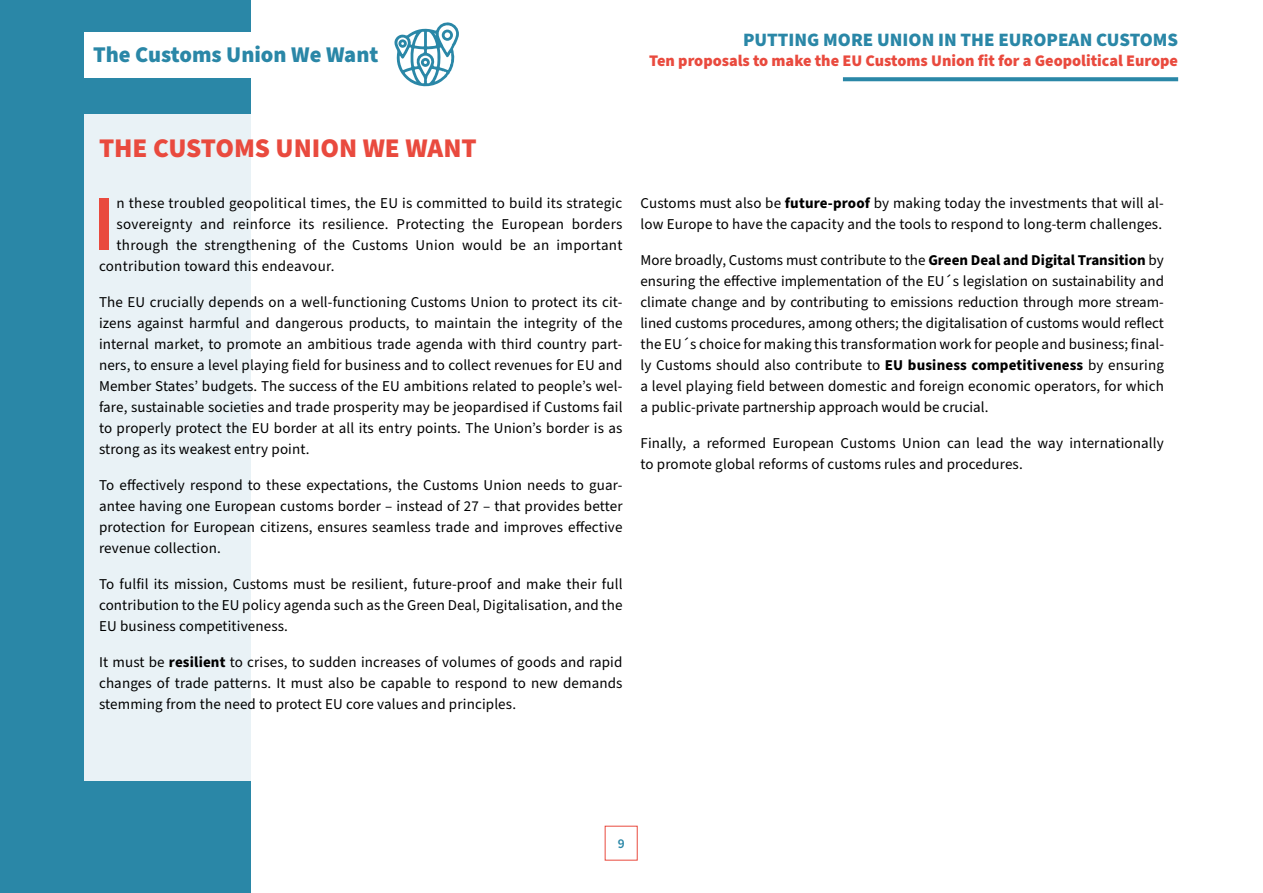
<style>
.page{position:relative;width:1263px;height:893px;background:#fff}
.page>*{position:absolute;margin:0;border:0;box-sizing:border-box;transform-origin:0 0}
.t1{font:600 79.2px "Source Sans Pro";color:#e94a3e}
.t2{font:900 27px "Source Sans Pro";color:#e94a3e}
.t3{font:900 22.5px "Source Sans Pro";color:#2a87a7}
.t4{font:900 18.9px "Source Sans Pro";color:#2a87a7}
.t5{font:900 16.2px "Source Sans Pro";color:#e94a3e}
.t6{font:15px/21px "Source Sans Pro";letter-spacing:.01em;color:#000;text-align:justify}
.t7{font:600 13.5px "Source Sans Pro";color:#2a87a7}
.s1{font-weight:700}
</style>
<div class="page">
<svg style="left:843px;top:77px;width:335px;height:4px"></svg>
<div style="left:0;top:0;width:251px;height:893px;background:#2a87a7"></div>
<div style="left:84px;top:114px;width:1095px;height:666px;background:linear-gradient(to right,#f3f8fa,#fff)"></div>
<div style="left:84px;top:32px;width:366px;height:45px;background:#fff"></div>
<svg style="left:394px;top:22px;width:65px;height:65px"></svg>
<h3 class="t3" style="left:93px;top:39px;width:287px">The Customs Union We Want</h3>
<p class="t4" style="left:743px;top:26px;width:437px">PUTTING MORE UNION IN THE EUROPEAN CUSTOMS</p>
<p class="t5" style="left:649px;top:49px;width:530px">Ten proposals to make the EU Customs Union fit for a Geopolitical Europe</p>
<h2 class="t2" style="left:99px;top:129px;width:379px">THE CUSTOMS UNION WE WANT</h2>
<h1 class="t1" style="left:92px;top:170px;width:24px">I</h1>
<p class="t6" style="left:117px;top:193px;width:507px">n these troubled geopolitical times, the EU is committed to build its strategic</p>
<p class="t6" style="left:117px;top:214px;width:507px">sovereignty and reinforce its resilience. Protecting the European borders</p>
<p class="t6" style="left:117px;top:235px;width:507px">through the strengthening of the Customs Union would be an important</p>
<p class="t6" style="left:99px;top:256px;width:237px">contribution toward this endeavour.</p>
<p class="t6" style="left:99px;top:292px;width:525px">The EU crucially depends on a well-functioning Customs Union to protect its cit&shy;izens against harmful and dangerous products, to maintain the integrity of the internal market, to promote an ambitious trade agenda with third country part&shy;ners, to ensure a level playing field for business and to collect revenues for EU and Member States’ budgets. The success of the EU ambitions related to people’s wel&shy;fare, sustainable societies and trade prosperity may be jeopardised if Customs fail to properly protect the EU border at all its entry points. The Union’s border is as strong as its weakest entry point.</p>
<p class="t6" style="left:99px;top:475px;width:525px">To effectively respond to these expectations, the Customs Union needs to guar&shy;antee having one European customs border – instead of 27 – that provides better protection for European citizens, ensures seamless trade and improves effective revenue collection.</p>
<p class="t6" style="left:99px;top:574px;width:525px">To fulfil its mission, Customs must be resilient, future-proof and make their full contribution to the EU policy agenda such as the Green Deal, Digitalisation, and the EU business competitiveness.</p>
<p class="t6" style="left:99px;top:652px;width:525px">It must be <span class="s1">resilient</span> to crises, to sudden increases of volumes of goods and rapid changes of trade patterns. It must also be capable to respond to new demands stemming from the need to protect EU core values and principles.</p>
<p class="t6" style="left:640px;top:193px;width:525px">Customs must also be <span class="s1">future-proof</span> by making today the investments that will al&shy;low Europe to have the capacity and the tools to respond to long-term challenges.</p>
<p class="t6" style="left:640px;top:250px;width:525px">More broadly, Customs must contribute to the <span class="s1">Green Deal and Digital Transition</span> by ensuring the effective implementation of the EU´s legislation on sustainability and climate change and by contributing to emissions reduction through more stream&shy;lined customs procedures, among others; the digitalisation of customs would reflect the EU´s choice for making this transformation work for people and business; final&shy;ly Customs should also contribute to <span class="s1">EU business competitiveness</span> by ensuring a level playing field between domestic and foreign economic operators, for which a public-private partnership approach would be crucial.</p>
<p class="t6" style="left:640px;top:433px;width:525px">Finally, a reformed European Customs Union can lead the way internationally to promote global reforms of customs rules and procedures.</p>
<p class="t7" style="left:618px;top:834px;width:8px">9</p>
</div>
